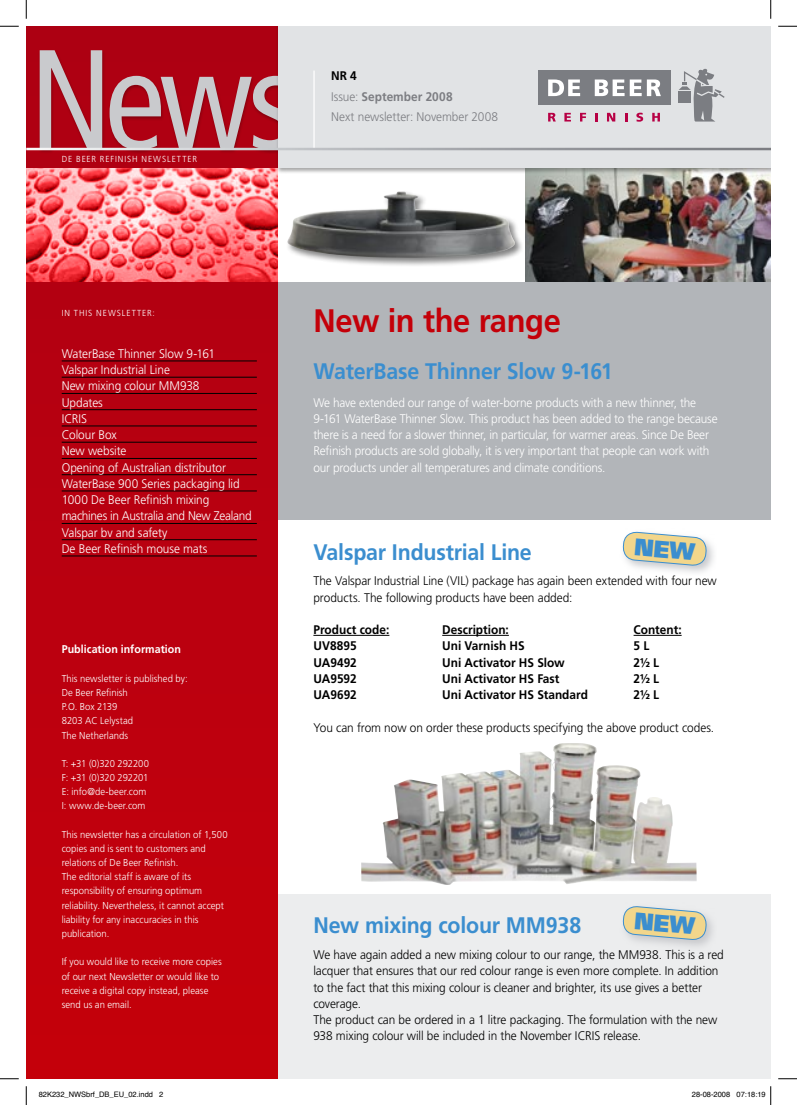
<style>
.page{position:relative;width:797px;height:1105px;background:#fff}
.page>*{position:absolute;margin:0;border:0;box-sizing:border-box;transform-origin:0 0}
.t1{font:condensed 141.25px "Frutiger LT Std";color:#c9cacd}
.t2{font:700 32.5px "Frutiger LT Std";letter-spacing:-.01em;color:#c40009;scale:.95 1}
.t3{font:700 22.5px "Frutiger LT Std";letter-spacing:-.01em;color:#3b8ecf;scale:.95 1}
.t4{font:300 12.5px/16.2px "Frutiger LT Std";letter-spacing:-.015em;color:#fff;scale:.95 1}
.t5{font:300 12.5px/16.2px "Frutiger LT Std";letter-spacing:-.005em;color:#000;scale:.95 1}
.t6{font:700 12.5px "Frutiger LT Std";color:#000;scale:.95 1}
.t7{font:300 12.5px "Frutiger LT Std";letter-spacing:-.005em;color:#7c7d82;scale:.95 1}
.t8{font:700 12.5px "Frutiger LT Std";color:#7c7d82;scale:.95 1}
.t9{font:700 11.25px "Frutiger LT Std";letter-spacing:.005em;color:#fff;scale:.95 1}
.t10{font:300 10px "Frutiger LT Std";color:#fff;scale:.95 1}
.t11{font:300 8.75px "Frutiger LT Std";letter-spacing:.115em;color:#fff;scale:.95 1}
.t12{font:7.5px "Helvetica";color:#000}
.s1{font-weight:300}
</style>
<div class="page">
<div style="left:278px;top:281px;width:492px;height:239px;background:#b2b5b9"></div>
<div style="left:278px;top:894px;width:492px;height:185px;background:#ecedee"></div>
<div style="left:26px;top:26px;width:252px;height:1053px;background:#bc000f"></div>
<div style="left:37px;top:49px;width:260px;height:105px;background:#000;opacity:.25"></div>
<img style="left:525px;top:174px;width:245px;height:107px">
<div style="left:285px;top:189px;width:239px;height:78px;background:#000;opacity:.5"></div>
<img style="left:287px;top:191px;width:232px;height:67px">
<div style="left:275px;top:26px;width:495px;height:148px;background:#000;opacity:.35"></div>
<div style="left:278px;top:26px;width:492px;height:142px;background:#e1e3e5"></div>
<div style="left:538px;top:71px;width:132px;height:34px;background:#7b7d82"></div>
<svg style="left:678px;top:69px;width:46px;height:53px"></svg>
<svg style="left:548px;top:79px;width:32px;height:17px"></svg>
<svg style="left:594px;top:79px;width:47px;height:17px"></svg>
<svg style="left:647px;top:79px;width:14px;height:17px"></svg>
<svg style="left:548px;top:113px;width:7px;height:9px"></svg>
<svg style="left:564px;top:113px;width:7px;height:9px"></svg>
<svg style="left:580px;top:113px;width:6px;height:9px"></svg>
<svg style="left:595px;top:113px;width:2px;height:9px"></svg>
<svg style="left:607px;top:113px;width:8px;height:9px"></svg>
<svg style="left:625px;top:113px;width:2px;height:9px"></svg>
<svg style="left:636px;top:113px;width:7px;height:9px"></svg>
<svg style="left:652px;top:113px;width:8px;height:9px"></svg>
<hr style="left:313px;top:71px;width:2px;height:79px;background:#fff">
<hr style="left:26px;top:148px;width:744px;height:2px;background:#fff">
<svg style="left:26px;top:168px;width:252px;height:113px;background:#f6767c"></svg>
<img style="left:361px;top:743px;width:335px;height:142px">
<hr style="left:62px;top:361px;width:195px;height:1px;background:#000">
<hr style="left:62px;top:377px;width:195px;height:1px;background:#000">
<hr style="left:62px;top:393px;width:195px;height:1px;background:#000">
<hr style="left:62px;top:409px;width:195px;height:1px;background:#000">
<hr style="left:62px;top:426px;width:195px;height:1px;background:#000">
<hr style="left:62px;top:442px;width:195px;height:1px;background:#000">
<hr style="left:62px;top:458px;width:195px;height:1px;background:#000">
<hr style="left:62px;top:474px;width:195px;height:1px;background:#000">
<hr style="left:62px;top:491px;width:195px;height:1px;background:#000">
<hr style="left:62px;top:523px;width:195px;height:1px;background:#000">
<hr style="left:62px;top:539px;width:195px;height:1px;background:#000">
<hr style="left:62px;top:556px;width:195px;height:1px;background:#000">
<hr style="left:313px;top:635px;width:76px;height:1px;background:#000">
<hr style="left:442px;top:635px;width:67px;height:1px;background:#000">
<hr style="left:633px;top:635px;width:48px;height:1px;background:#000">
<svg style="left:635px;top:917px;width:78px;height:29px"></svg>
<svg style="left:634px;top:541px;width:80px;height:32px"></svg>
<svg style="left:0;top:25px;width:19px;height:2px"></svg>
<svg style="left:778px;top:25px;width:19px;height:2px"></svg>
<svg style="left:0;top:1078px;width:19px;height:1px"></svg>
<svg style="left:778px;top:1078px;width:19px;height:1px"></svg>
<svg style="left:25px;top:0;width:2px;height:19px"></svg>
<svg style="left:25px;top:1086px;width:2px;height:19px"></svg>
<svg style="left:770px;top:0;width:1px;height:19px"></svg>
<svg style="left:770px;top:1086px;width:1px;height:19px"></svg>
<svg style="left:622px;top:906px;width:85px;height:34px;background:#e1d3a2"></svg>
<svg style="left:622px;top:531px;width:85px;height:35px;background:#e4d6a7"></svg>
<p class="t1" style="left:29px;top:18px;width:271px">News</p>
<p class="t11" style="left:62px;top:154px;width:27px">De Beer</p>
<p class="t11" style="left:100px;top:154px;width:12px">Refinis</p>
<p class="t11" style="left:132px;top:154px;width:17px">h newsletter</p>
<p class="t6" style="left:331px;top:68px;width:29px">NR 4</p>
<p class="t8" style="left:331px;top:89px;width:129px"><span class="s1">Issue:</span> September 2008</p>
<p class="t7" style="left:331px;top:110px;width:177px">Next newsletter: November 2008</p>
<p class="t11" style="left:62px;top:308px;width:44px">In this newsletter</p>
<p class="t11" style="left:153px;top:308px;width:4px">:</p>
<p class="t4" style="left:62px;top:346px;width:163px">WaterBase Thinner Slow 9-161</p>
<p class="t4" style="left:62px;top:362px;width:115px">Valspar Industrial Line</p>
<p class="t4" style="left:62px;top:378px;width:147px">New mixing colour MM938</p>
<p class="t4" style="left:62px;top:394px;width:45px">Updates</p>
<p class="t4" style="left:62px;top:411px;width:28px">ICRIS</p>
<p class="t4" style="left:62px;top:427px;width:59px">Colour Box</p>
<p class="t4" style="left:62px;top:443px;width:70px">New website</p>
<p class="t4" style="left:62px;top:459px;width:174px">Opening of Australian distributor</p>
<p class="t4" style="left:62px;top:476px;width:189px">WaterBase 900 Series packaging lid</p>
<p class="t4" style="left:62px;top:492px;width:157px">1000 De Beer Refinish mixing</p>
<p class="t4" style="left:62px;top:508px;width:201px">machines in Australia and New Zealand</p>
<p class="t4" style="left:62px;top:524px;width:113px">Valspar bv and safety</p>
<p class="t4" style="left:62px;top:541px;width:155px">De Beer Refinish mouse mats</p>
<p class="t9" style="left:62px;top:643px;width:127px">Publication information</p>
<p class="t10" style="left:62px;top:673px;width:134px">This newsletter is published by:</p>
<p class="t10" style="left:62px;top:687px;width:71px">De Beer Refinish</p>
<p class="t10" style="left:62px;top:701px;width:60px">P.O. Box 2139</p>
<p class="t10" style="left:62px;top:715px;width:77px">8203 AC Lelystad</p>
<p class="t10" style="left:62px;top:729px;width:71px">The Netherlands</p>
<p class="t10" style="left:62px;top:758px;width:93px">T: +31 (0)320 292200</p>
<p class="t10" style="left:62px;top:772px;width:93px">F: +31 (0)320 292201</p>
<p class="t10" style="left:62px;top:786px;width:91px">E: info@de-beer.com</p>
<p class="t10" style="left:62px;top:800px;width:90px">I: www.de-beer.com</p>
<p class="t10" style="left:62px;top:829px;width:176px">This newsletter has a circulation of 1,500</p>
<p class="t10" style="left:62px;top:843px;width:153px">copies and is sent to customers and</p>
<p class="t10" style="left:62px;top:857px;width:124px">relations of De Beer Refinish.</p>
<p class="t10" style="left:62px;top:871px;width:138px">The editorial staff is aware of its</p>
<p class="t10" style="left:62px;top:885px;width:149px">responsibility of ensuring optimum</p>
<p class="t10" style="left:62px;top:899px;width:172px">reliability. Nevertheless, it cannot accept</p>
<p class="t10" style="left:62px;top:914px;width:145px">liability for any inaccuracies in this</p>
<p class="t10" style="left:62px;top:928px;width:52px">publication.</p>
<p class="t10" style="left:62px;top:956px;width:170px">If you would like to receive more copies</p>
<p class="t10" style="left:62px;top:970px;width:167px">of our next Newsletter or would like to</p>
<p class="t10" style="left:62px;top:984px;width:156px">receive a digital copy instead, please</p>
<p class="t10" style="left:62px;top:999px;width:75px">send us an email.</p>
<p class="t2" style="left:313px;top:302px;width:262px">New in the range</p>
<p class="t3" style="left:313px;top:358px;width:317px">WaterBase Thinner Slow 9-161</p>
<p class="t4" style="left:313px;top:394px;width:427px">We have extended our range of water-borne products with a new thinner, the 9-161 WaterBase Thinner Slow. This product has been added to the range because there is a need for a slower thinner, in particular, for warmer areas. Since De Beer Refinish products are sold globally, it is very important that people can work with our products under all temperatures and climate conditions.</p>
<p class="t3" style="left:313px;top:539px;width:231px">Valspar Industrial Line</p>
<p class="t5" style="left:313px;top:573px;width:426px">The Valspar Industrial Line (VIL) package has again been extended with four new products. The following products have been added:</p>
<p class="t6" style="left:313px;top:622px;width:82px">Product code:</p>
<p class="t6" style="left:442px;top:622px;width:72px">Description:</p>
<p class="t6" style="left:633px;top:622px;width:52px">Content:</p>
<p class="t6" style="left:313px;top:639px;width:47px">UV8895</p>
<p class="t6" style="left:442px;top:639px;width:88px">Uni Varnish HS</p>
<p class="t6" style="left:633px;top:639px;width:18px">5 L</p>
<p class="t6" style="left:313px;top:655px;width:47px">UA9492</p>
<p class="t6" style="left:442px;top:655px;width:131px">Uni Activator HS Slow</p>
<p class="t6" style="left:633px;top:655px;width:28px">2½ L</p>
<p class="t6" style="left:313px;top:671px;width:47px">UA9592</p>
<p class="t6" style="left:442px;top:671px;width:125px">Uni Activator HS Fast</p>
<p class="t6" style="left:633px;top:671px;width:28px">2½ L</p>
<p class="t6" style="left:313px;top:687px;width:47px">UA9692</p>
<p class="t6" style="left:442px;top:687px;width:155px">Uni Activator HS Standard</p>
<p class="t6" style="left:633px;top:687px;width:28px">2½ L</p>
<p class="t5" style="left:313px;top:719px;width:423px">You can from now on order these products specifying the above product codes.</p>
<p class="t3" style="left:313px;top:912px;width:283px">New mixing colour MM938</p>
<p class="t5" style="left:313px;top:947px;width:433px">We have again added a new mixing colour to our range, the MM938. This is a red lacquer that ensures that our red colour range is even more complete. In addition to the fact that this mixing colour is cleaner and brighter, its use gives a better coverage.</p>
<p class="t5" style="left:313px;top:1012px;width:427px">The product can be ordered in a 1 litre packaging. The formulation with the new<br>938 mixing colour will be included in the November ICRIS release.</p>
<p class="t12" style="left:39px;top:1089px;width:126px">82K232_NWSbrf_DB_EU_02.indd 2</p>
<p class="t12" style="left:692px;top:1089px;width:75px">28-08-2008 07:18:19</p>
</div>
